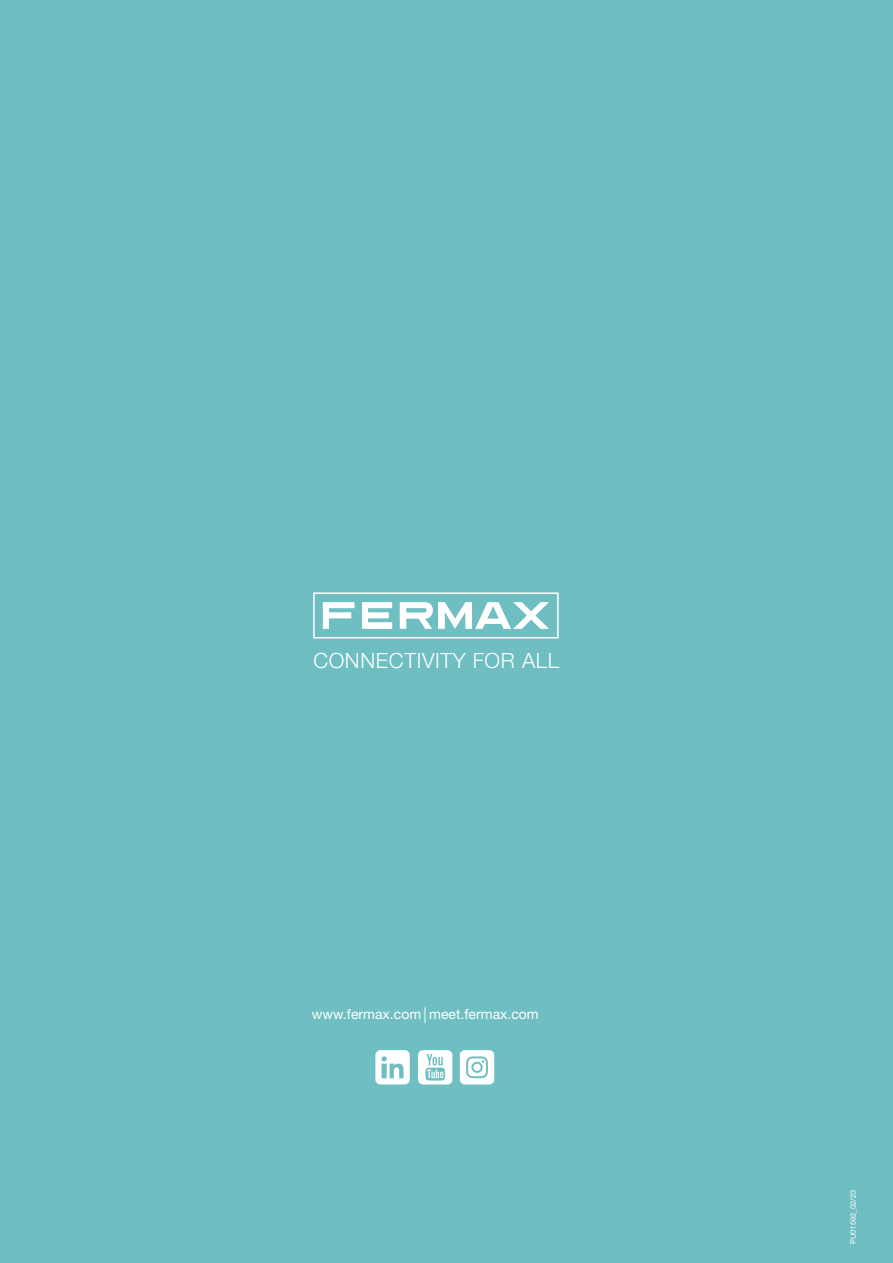
<style>
.page{position:relative;width:893px;height:1263px;background:#6fbec1}
.page>*{position:absolute;margin:0;border:0;box-sizing:border-box;transform-origin:0 0}
.t1{font:300 21px "Helvetica Neue LT Std";letter-spacing:.03em;color:#fff}
.t2{font:13.95px "Helvetica Neue LT Std";letter-spacing:.005em;color:#fff}
.t3{font:7.5px "Helvetica Neue LT Std";letter-spacing:.005em;color:#fff}
</style>
<div class="page">
<svg style="left:418px;top:1050px;width:34px;height:34px"></svg>
<svg style="left:460px;top:1050px;width:34px;height:34px"></svg>
<svg style="left:375px;top:1050px;width:35px;height:34px"></svg>
<svg style="left:425px;top:1007px;width:1px;height:16px"></svg>
<div style="left:313px;top:592px;width:246px;height:46px;border:2px solid #fff"></div>
<svg style="left:323px;top:602px;width:226px;height:27px"></svg>
<h1 class="t1" style="left:313px;top:648px;width:247px">CONNECTIVITY FOR ALL</h1>
<p class="t2" style="left:312px;top:1006px;width:228px">www.fermax.com meet.fermax.com</p>
<p class="t3" style="left:849px;top:1244px;width:56px;rotate:-90deg">PU01592_02/23</p>
</div>
